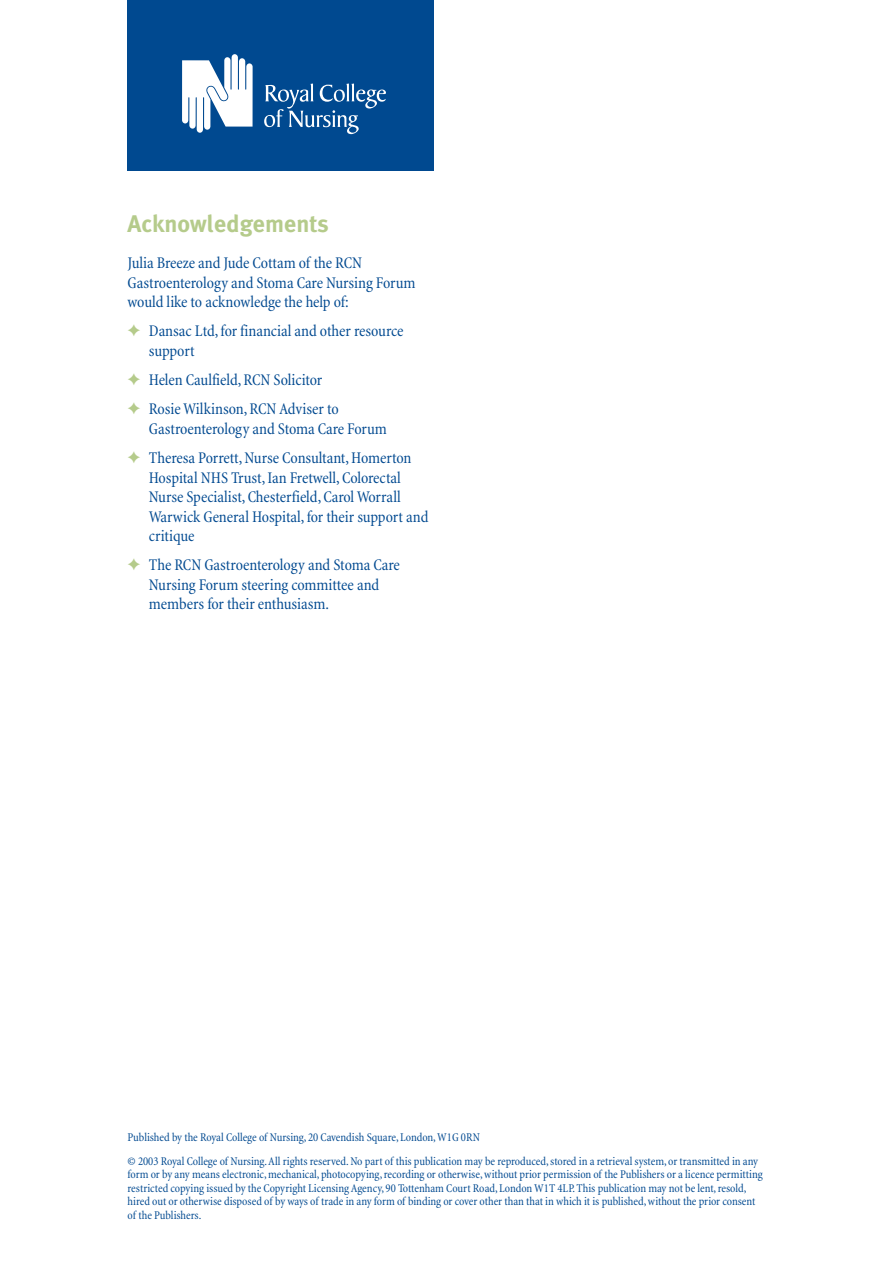
<style>
.page{position:relative;width:893px;height:1262px;background:#fff}
.page>*{position:absolute;margin:0;border:0;box-sizing:border-box;transform-origin:0 0}
.t1{font:700 24px "Meta Plus";color:#b5cb8b}
.t2{font:condensed 16.5px/19.5px "Minion";letter-spacing:-.005em;color:#004990}
.t3{font:condensed 12px/13.5px "Minion";letter-spacing:-.005em;color:#004990}
.s1{color:#b5cb8b}
</style>
<div class="page">
<div style="left:128px;top:0;width:306px;height:170px;background:#004990"></div>
<svg style="left:182px;top:54px;width:70px;height:79px"></svg>
<svg style="left:264px;top:84px;width:122px;height:50px"></svg>
<h1 class="t1" style="left:128px;top:213px;width:203px">Acknowledgements</h1>
<h2 class="t2" style="left:128px;top:254px;width:289px">Julia Breeze and Jude Cottam of the RCN<br>Gastroenterology and Stoma Care Nursing Forum would like to acknowledge the help of:</h2>
<h2 class="t2" style="left:149px;top:323px;width:256px;text-indent:-21px"><span class="s1">✦</span> Dansac Ltd, for financial and other resource support</h2>
<h2 class="t2" style="left:128px;top:367px;width:213px;line-height:29.2px"><span class="s1">✦</span> Helen Caulfield, RCN Solicitor <span class="s1">✦</span> Rosie Wilkinson, RCN Adviser to</h2>
<h2 class="t2" style="left:128px;top:415px;width:285px;line-height:29.2px;text-align:center">Gastroenterology and Stoma Care Forum<br><span class="s1">✦</span> Theresa Porrett, Nurse Consultant, Homerton</h2>
<h2 class="t2" style="left:149px;top:469px;width:281px">Hospital NHS Trust, Ian Fretwell, Colorectal Nurse Specialist, Chesterfield, Carol Worrall Warwick General Hospital, for their support and critique</h2>
<h2 class="t2" style="left:149px;top:557px;width:252px;text-indent:-21px"><span class="s1">✦</span> The RCN Gastroenterology and Stoma Care<br>Nursing Forum steering committee and members for their enthusiasm.</h2>
<p class="t3" style="left:128px;top:1126px;width:632px;line-height:23.2px">Published by the Royal College of Nursing, 20 Cavendish Square, London,W1G 0RN<br>© 2003 Royal College of Nursing.All rights reserved. No part of this publication may be reproduced, stored in a retrieval system, or transmitted in any</p>
<p class="t3" style="left:128px;top:1168px;width:636px">form or by any means electronic, mechanical, photocopying, recording or otherwise, without prior permission of the Publishers or a licence permitting restricted copying issued by the Copyright Licensing Agency, 90 Tottenham Court Road, London W1T 4LP. This publication may not be lent, resold, hired out or otherwise disposed of by ways of trade in any form of binding or cover other than that in which it is published, without the prior consent of the Publishers.</p>
</div>
